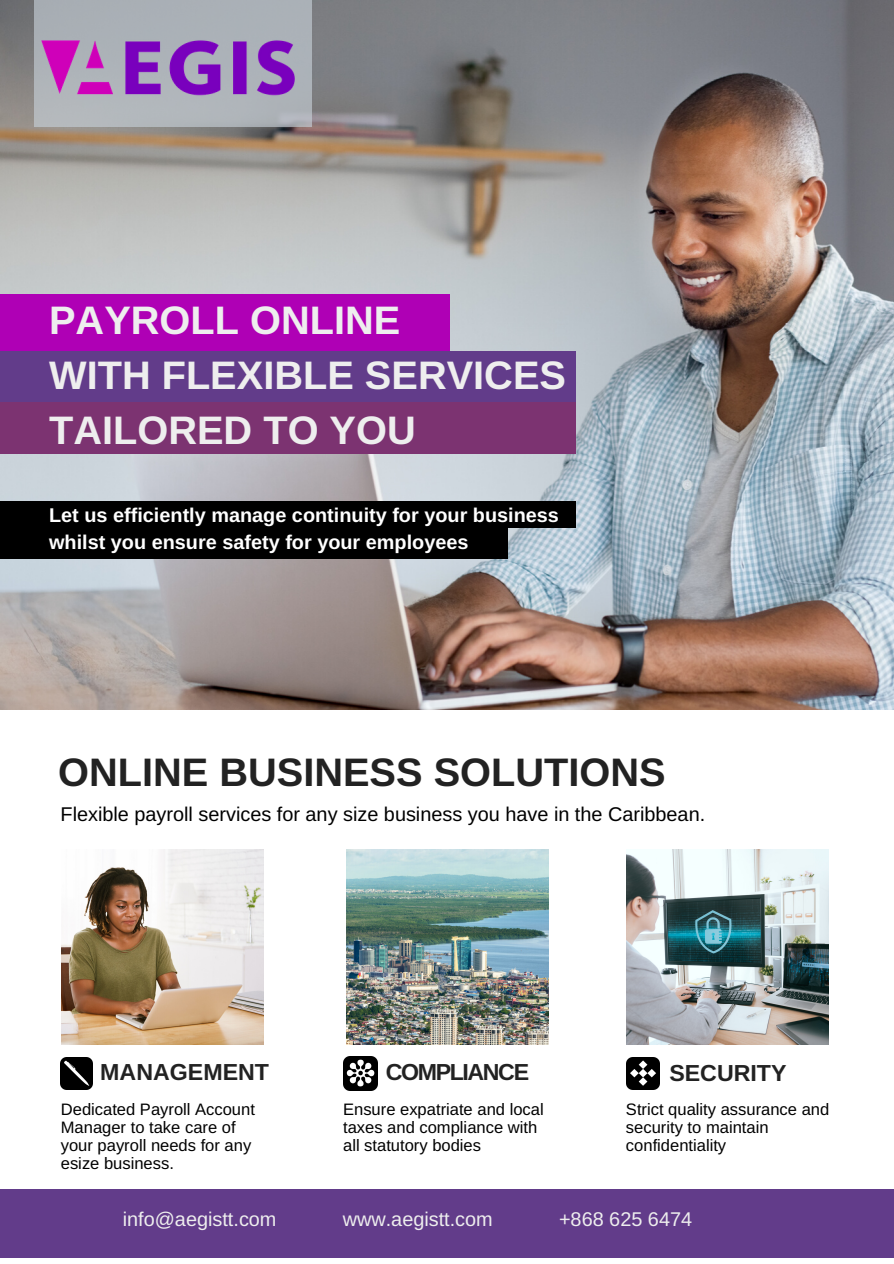
<style>
.page{position:relative;width:894px;height:1264px;background:#fff}
.page>*{position:absolute;margin:0;border:0;box-sizing:border-box;transform-origin:0 0}
.t1{font:700 39.75px/55.2px "Arimo";color:#eee}
.t2{font:700 39.75px "Arimo";color:#222}
.t3{font:700 23.25px "Arimo";color:#222}
.t4{font:700 23.25px "Arimo";letter-spacing:-.06em;color:#222}
.t5{font:700 19.8px/27px "Arimo";color:#fff}
.t6{font:19.8px "Arimo";color:#000}
.t7{font:19.8px "Arimo";color:#eee}
.t8{font:16.5px/18px "Arimo";color:#000}
</style>
<div class="page">
<img style="left:0;top:0;width:893px;height:709px">
<div style="left:0;top:294px;width:449px;height:69px;background:#af00b5"></div>
<div style="left:0;top:351px;width:575px;height:52px;background:#623c8a"></div>
<div style="left:0;top:402px;width:575px;height:51px;background:#7c3371"></div>
<div style="left:0;top:501px;width:575px;height:26px;background:#000"></div>
<div style="left:0;top:527px;width:507px;height:31px;background:#000"></div>
<img style="left:62px;top:849px;width:201px;height:195px">
<img style="left:346px;top:849px;width:202px;height:195px">
<img style="left:626px;top:849px;width:202px;height:195px">
<div style="left:0;top:1188px;width:893px;height:68px;background:#623c8a"></div>
<img style="left:61px;top:1057px;width:31px;height:32px">
<img style="left:343px;top:1056px;width:34px;height:34px">
<img style="left:626px;top:1057px;width:33px;height:32px">
<img style="left:12px;top:0;width:311px;height:141px">
<h1 class="t1" style="left:49px;top:292px;width:518px">PAYROLL ONLINE<br>WITH FLEXIBLE SERVICES<br>TAILORED TO YOU</h1>
<p class="t5" style="left:49px;top:501px;width:511px">Let us efficiently manage continuity for your business whilst you ensure safety for your employees</p>
<h1 class="t2" style="left:58px;top:749px;width:608px">ONLINE BUSINESS SOLUTIONS</h1>
<p class="t6" style="left:60px;top:802px;width:646px">Flexible payroll services for any size business you have in the Caribbean.</p>
<h2 class="t3" style="left:100px;top:1059px;width:170px">MANAGEMENT</h2>
<h2 class="t4" style="left:385px;top:1059px;width:145px">COMPLIANCE</h2>
<h2 class="t3" style="left:669px;top:1060px;width:119px">SECURITY</h2>
<p class="t8" style="left:61px;top:1100px;width:195px">Dedicated Payroll Account<br>Manager to take care of your payroll needs for any esize business.</p>
<p class="t8" style="left:343px;top:1100px;width:202px">Ensure expatriate and local taxes and compliance with all statutory bodies</p>
<p class="t8" style="left:625px;top:1100px;width:205px">Strict quality assurance and security to maintain confidentiality</p>
<p class="t7" style="left:123px;top:1208px;width:155px">info@aegistt.com</p>
<p class="t7" style="left:342px;top:1208px;width:151px">www.aegistt.com</p>
<p class="t7" style="left:559px;top:1208px;width:134px">+868 625 6474</p>
</div>
